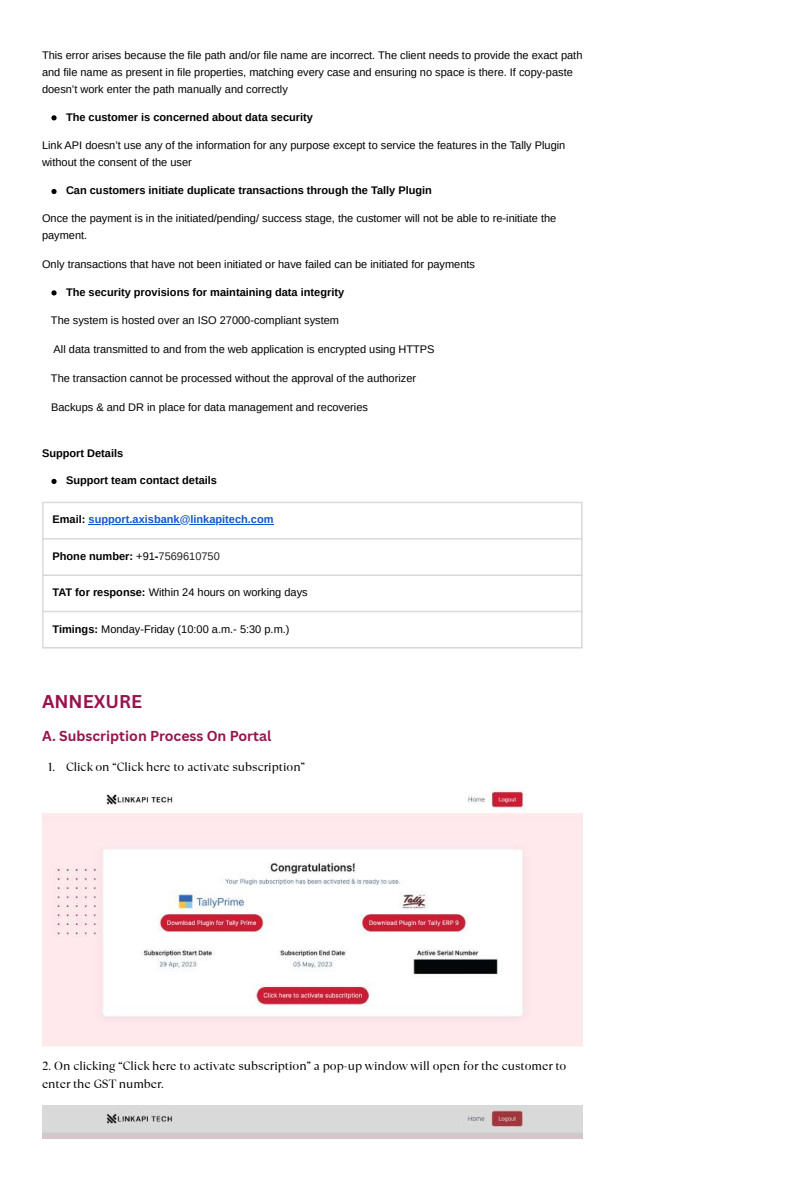
<style>
.page{position:relative;width:810px;height:1181px;background:#fff}
.page>*{position:absolute;margin:0;border:0;box-sizing:border-box;transform-origin:0 0}
.t1{font:700 18px "Canva Sans";color:#97144d}
.t2{font:700 13.95px "Canva Sans";color:#97144d}
.t3{font:12px/17.2px "TT Ramillas";color:#000}
.t4{font:10.95px/17px "Arimo";color:#000}
.t5{font:700 10.95px "Arimo";color:#000}
.t6{font:700 10.95px "Arimo";color:#15c}
.s1{color:#000}
.s2{font-weight:400}
.s3{font-weight:400;color:#222}
.s4{font-weight:700}
</style>
<div class="page">
<svg style="left:51px;top:115px;width:6px;height:5px"></svg>
<svg style="left:51px;top:189px;width:6px;height:5px"></svg>
<svg style="left:51px;top:290px;width:6px;height:5px"></svg>
<svg style="left:51px;top:479px;width:6px;height:5px"></svg>
<hr style="left:89px;top:524px;width:185px;height:1px;background:#15c">
<hr style="left:42px;top:503px;width:2px;height:144px;background:#dbdbdb">
<hr style="left:581px;top:503px;width:2px;height:144px;background:#dbdbdb">
<hr style="left:42px;top:501px;width:541px;height:2px;background:#dbdbdb">
<hr style="left:42px;top:538px;width:541px;height:1px;background:#dbdbdb">
<hr style="left:42px;top:574px;width:541px;height:2px;background:#dbdbdb">
<hr style="left:42px;top:610px;width:541px;height:2px;background:#dbdbdb">
<hr style="left:42px;top:647px;width:541px;height:1px;background:#dbdbdb">
<img style="left:42px;top:787px;width:541px;height:259px">
<img style="left:42px;top:1105px;width:541px;height:33px">
<p class="t4" style="left:42px;top:47px;width:542px">This error arises because the file path and/or file name are incorrect. The client needs to provide the exact path and file name as present in file properties, matching every case and ensuring no space is there. If copy-paste doesn’t work enter the path manually and correctly</p>
<p class="t5" style="left:66px;top:111px;width:249px">The customer is concerned about data security</p>
<p class="t4" style="left:42px;top:137px;width:525px;line-height:16.5px">Link API doesn’t use any of the information for any purpose except to service the features in the Tally Plugin without the consent of the user</p>
<p class="t5" style="left:66px;top:184px;width:368px">Can customers initiate duplicate transactions through the Tally Plugin</p>
<p class="t4" style="left:42px;top:210px;width:516px;line-height:16.5px">Once the payment is in the initiated/pending/ success stage, the customer will not be able to re-initiate the payment.</p>
<p class="t4" style="left:42px;top:256px;width:435px">Only transactions that have not been initiated or have failed can be initiated for payments</p>
<p class="t5" style="left:66px;top:286px;width:280px">The security provisions for maintaining data integrity</p>
<p class="t4" style="left:51px;top:312px;width:290px">The system is hosted over an ISO 27000-compliant system</p>
<p class="t4" style="left:54px;top:341px;width:383px">All data transmitted to and from the web application is encrypted using HTTPS</p>
<p class="t4" style="left:51px;top:370px;width:367px">The transaction cannot be processed without the approval of the authorizer</p>
<p class="t4" style="left:51px;top:398px;width:318px">Backups &amp; and DR in place for data management and recoveries</p>
<p class="t5" style="left:42px;top:446px;width:83px">Support Details</p>
<p class="t5" style="left:66px;top:474px;width:153px">Support team contact details</p>
<p class="t6" style="left:53px;top:513px;width:223px"><span class="s1">Email:</span> support.axisbank@linkapitech.com</p>
<p class="t5" style="left:53px;top:550px;width:169px">Phone number: <span class="s2">+91</span>-<span class="s3">7569610750</span></p>
<p class="t4" style="left:53px;top:584px;width:257px"><span class="s4">TAT for response:</span> Within 24 hours on working days</p>
<p class="t4" style="left:53px;top:620px;width:239px"><span class="s4">Timings:</span> Monday-Friday (10:00 a.m.- 5:30 p.m.)</p>
<h1 class="t1" style="left:42px;top:689px;width:102px">ANNEXURE</h1>
<p class="t2" style="left:42px;top:725px;width:231px">A. Subscription Process On Portal</p>
<p class="t3" style="left:48px;top:757px;width:258px">1. Click on “Click here to activate subscription”</p>
<p class="t3" style="left:42px;top:1057px;width:526px">2. On clicking “Click here to activate subscription” a pop-up window will open for the customer to enter the GST number.</p>
</div>
